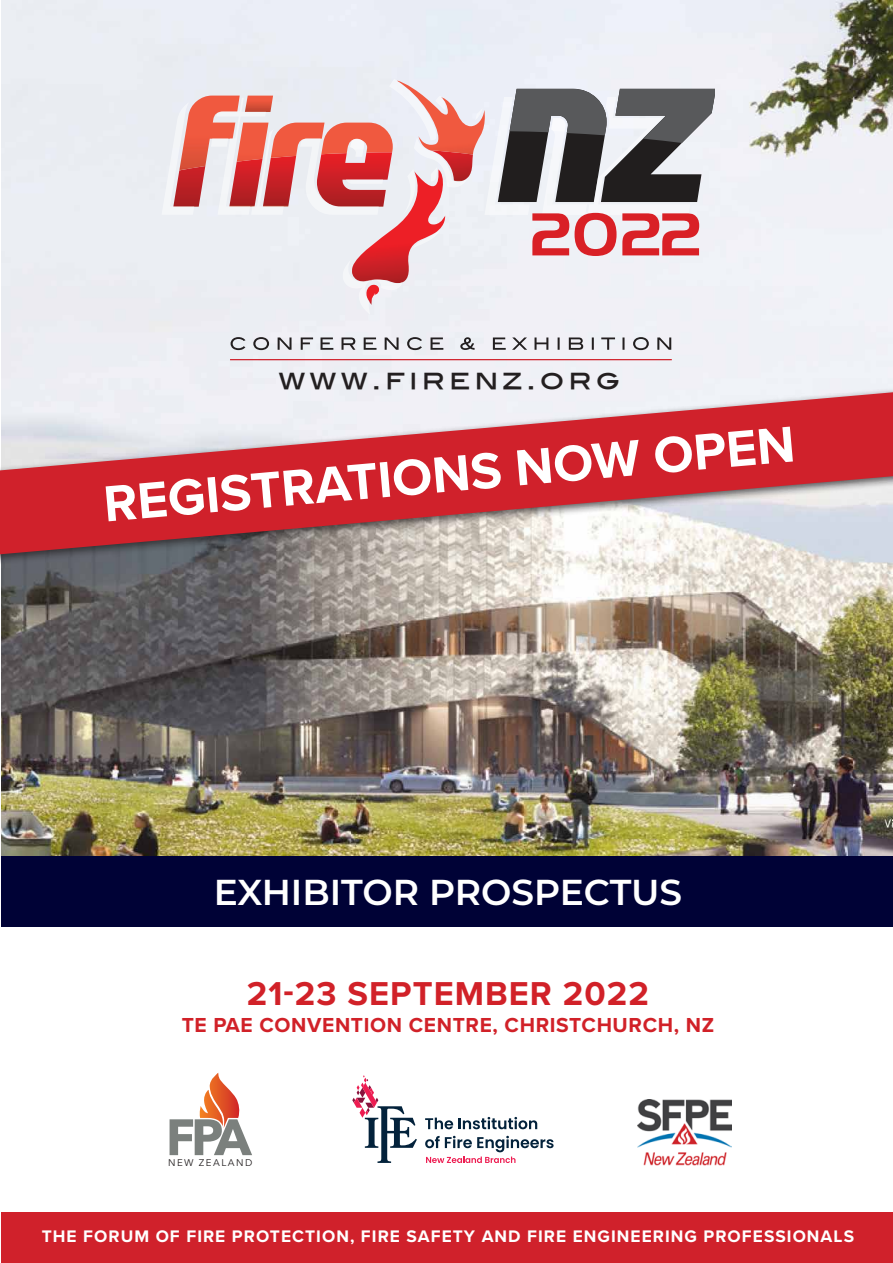
<style>
.page{position:relative;width:893px;height:1263px;background:#fff}
.page>*{position:absolute;margin:0;border:0;box-sizing:border-box;transform-origin:0 0}
.t1{font:58.5px "Handel Gothic BT";color:#d92026}
.t2{font:700 52.5px "Proxima Nova";color:#fff}
.t3{font:600 36px "Montserrat";color:#fff}
.t4{font:700 34.35px "Proxima Nova";letter-spacing:.03em;color:#d12128}
.t5{font:26.1px "Blair Md ITCTT Medium";letter-spacing:.155em;color:#231f20}
.t6{font:700 21px "Proxima Nova";letter-spacing:.03em;color:#d12128}
.t7{font:700 17.4px "Proxima Nova";letter-spacing:.06em;color:#fff}
.t8{font:9.75px "Avenir Next";letter-spacing:.15em;color:#231f20}
</style>
<div class="page">
<img style="left:1px;top:0;width:892px;height:857px">
<img style="left:194px;top:170px;width:11px;height:37px">
<img style="left:245px;top:96px;width:28px;height:2px">
<img style="left:284px;top:158px;width:12px;height:49px">
<img style="left:179px;top:96px;width:61px;height:74px">
<img style="left:284px;top:123px;width:37px;height:35px">
<img style="left:321px;top:123px;width:68px;height:31px">
<img style="left:467px;top:154px;width:6px;height:27px">
<img style="left:467px;top:81px;width:18px;height:73px">
<img style="left:352px;top:169px;width:94px;height:114px">
<svg style="left:162px;top:102px;width:32px;height:113px"></svg>
<svg style="left:205px;top:98px;width:79px;height:117px"></svg>
<svg style="left:296px;top:138px;width:87px;height:77px"></svg>
<svg style="left:343px;top:259px;width:60px;height:56px"></svg>
<svg style="left:413px;top:230px;width:27px;height:18px"></svg>
<svg style="left:389px;top:79px;width:78px;height:136px;background:#ebbdbe"></svg>
<svg style="left:473px;top:89px;width:241px;height:126px"></svg>
<svg style="left:231px;top:337px;width:440px;height:13px"></svg>
<hr style="left:230px;top:359px;width:442px;height:1px;background:#d0212b">
<img style="left:637px;top:1099px;width:95px;height:67px">
<svg style="left:170px;top:1073px;width:82px;height:82px"></svg>
<svg style="left:425px;top:1117px;width:112px;height:12px"></svg>
<svg style="left:352px;top:1075px;width:65px;height:88px"></svg>
<svg style="left:425px;top:1136px;width:129px;height:27px"></svg>
<div style="left:1px;top:1212px;width:892px;height:51px;background:#d0212b"></div>
<div style="left:1px;top:857px;width:892px;height:70px;background:#000236"></div>
<div style="left:0;top:384px;width:893px;height:183px;background:#231f20;opacity:.75"></div>
<svg style="left:0;top:392px;width:893px;height:162px;background:#d4797f"></svg>
<p class="t1" style="left:531px;top:199px;width:171px">2022</p>
<p class="t5" style="left:278px;top:358px;width:343px">www.firenz.org</p>
<p class="t2" style="left:100px;top:465px;width:695px;rotate:-5deg">REGISTRATIONS NOW OPEN</p>
<p class="t3" style="left:214px;top:867px;width:470px">EXHIBITOR PROSPECTUS</p>
<p class="t4" style="left:247px;top:968px;width:404px">21-23 SEPTEMBER 2022</p>
<p class="t6" style="left:182px;top:1009px;width:534px">TE PAE CONVENTION CENTRE, CHRISTCHURCH, NZ</p>
<p class="t8" style="left:168px;top:1157px;width:86px">NEW ZEALAND</p>
<p class="t7" style="left:42px;top:1223px;width:814px">THE FORUM OF FIRE PROTECTION, FIRE SAFETY AND FIRE ENGINEERING PROFESSIONALS</p>
</div>
